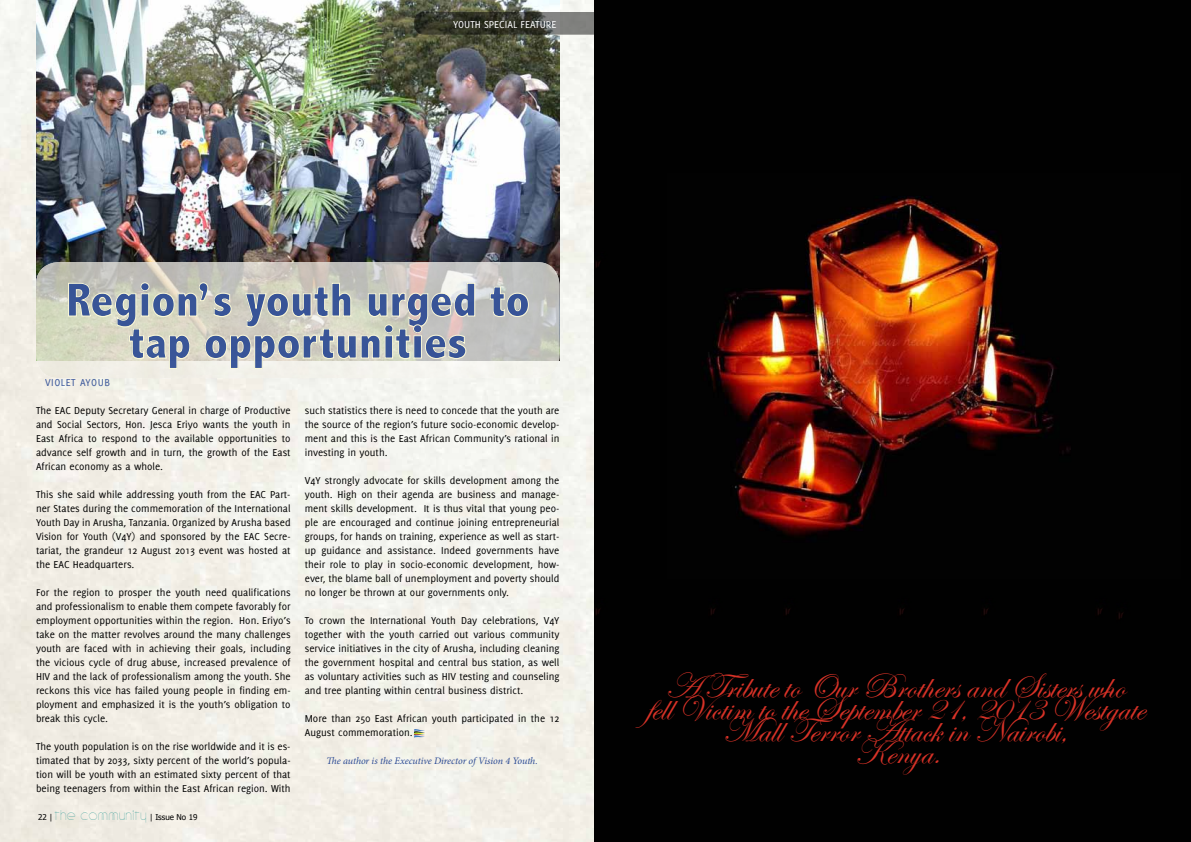
<style>
.page{position:relative;width:1191px;height:842px;background:#fff}
.page>*{position:absolute;margin:0;border:0;box-sizing:border-box;transform-origin:0 0}
.t1{font:800 condensed 48px/42px "Abadi";color:#2b4a94;text-align:center}
.t2{font:36px "Edwardian Script ITC";color:#d83227}
.t3{font:11px/14px "Delicious";color:#000;text-align:justify}
.t4{font:11px "Delicious";color:#fff}
.t5{font:11px "Delicious Small Caps";letter-spacing:.05em;color:#2b4a94}
.t6{font:italic 10px "Minion Pro";letter-spacing:-.01em;color:#2b4a94}
.t7{font:8px "Tahoma";color:#000}
.s1{font-family:"Circle D";font-size:15px;color:#028782}
</style>
<div class="page">
<img style="left:0;top:0;width:594px;height:842px">
<img style="left:36px;top:1px;width:523px;height:261px">
<svg style="left:414px;top:12px;width:353px;height:23px;background:#47483f"></svg>
<img style="left:36px;top:262px;width:523px;height:116px">
<svg style="left:490px;top:286px;width:39px;height:31px"></svg>
<svg style="left:68px;top:282px;width:407px;height:87px;background:#d9d7c8"></svg>
<svg style="left:414px;top:728px;width:11px;height:10px"></svg>
<div style="left:594px;top:0;width:114px;height:336px;background:#010101"></div>
<div style="left:708px;top:0;width:94px;height:174px;background:#010101"></div>
<div style="left:802px;top:0;width:114px;height:174px;background:#010101"></div>
<div style="left:916px;top:0;width:101px;height:174px;background:#010101"></div>
<div style="left:1017px;top:0;width:114px;height:174px;background:#010101"></div>
<div style="left:1131px;top:0;width:60px;height:336px;background:#010101"></div>
<div style="left:594px;top:336px;width:114px;height:400px;background:#010101"></div>
<div style="left:708px;top:579px;width:75px;height:157px;background:#010101"></div>
<div style="left:783px;top:579px;width:114px;height:157px;background:#010101"></div>
<div style="left:897px;top:579px;width:84px;height:157px;background:#010101"></div>
<div style="left:981px;top:579px;width:114px;height:157px;background:#010101"></div>
<div style="left:1095px;top:336px;width:96px;height:400px;background:#010101"></div>
<div style="left:1116px;top:339px;width:75px;height:397px;background:#010101"></div>
<img style="left:667px;top:174px;width:513px;height:405px">
<div style="left:594px;top:736px;width:114px;height:106px;background:#010101"></div>
<div style="left:708px;top:736px;width:75px;height:106px;background:#010101"></div>
<div style="left:783px;top:736px;width:114px;height:106px;background:#010101"></div>
<div style="left:897px;top:736px;width:84px;height:106px;background:#010101"></div>
<div style="left:981px;top:736px;width:114px;height:106px;background:#010101"></div>
<div style="left:1095px;top:736px;width:96px;height:106px;background:#010101"></div>
<div style="left:1116px;top:739px;width:75px;height:103px;background:#010101"></div>
<p class="t4" style="left:453px;top:18px;width:105px">YOUTH SPECIAL FEATURE</p>
<h1 class="t1" style="left:66px;top:279px;width:465px">Region’s youth urged to tap opportunities</h1>
<p class="t5" style="left:45px;top:376px;width:66px">VIOLET AYOUB</p>
<p class="t3" style="left:36px;top:403px;width:256px">The EAC Deputy Secretary General in charge of Productive and Social Sectors, Hon. Jesca Eriyo wants the youth in East Africa to respond to the available opportunities to advance self growth and in turn, the growth of the East African economy as a whole.</p>
<p class="t3" style="left:36px;top:487px;width:256px">This she said while addressing youth from the EAC Part&shy;ner States during the commemoration of the I nternational Youth Day in Arusha, Tanzania. Organized by Arusha based Vision for Youth (V4Y) and sponsored by the EAC Secre&shy;tariat, the grandeur 12 August 2013 event was hosted at the EAC Headquarters.</p>
<p class="t3" style="left:36px;top:585px;width:256px">For the region to prosper the youth need qualifications and professionalism to enable them compete favorably for employment opportunities within the region. Hon. Eriyo’s take on the matter revolves around the many challenges youth are faced with in achieving their goals, including the vicious cycle of drug abuse, increased prevalence of HIV and the lack of professionalism among the youth. She reckons this vice has failed young people in finding em&shy;ployment and emphasized it is the youth’s obligation to break this cycle.</p>
<p class="t3" style="left:36px;top:739px;width:256px">The youth population is on the rise worldwide and it is es&shy;timated that by 2033, sixty percent of the world’s popula&shy;tion will be youth with an estimated sixty percent of that being teenagers from within the East African region. With</p>
<p class="t7" style="left:38px;top:812px;width:161px">22 | <span class="s1">The cOMMUNITY</span> | Issue No 19</p>
<p class="t7" style="left:189px;top:812px;width:10px">20</p>
<p class="t3" style="left:305px;top:403px;width:256px">such statistics there is need to concede that the youth are the source of the region’s future socio-economic develop&shy;ment and this is the East African Community’s rational in investing in youth.</p>
<p class="t3" style="left:305px;top:473px;width:256px">V4Y strongly advocate for skills development among the youth. High on their agenda are business and manage&shy;ment skills development. It is thus vital that young peo&shy;ple are encouraged and continue joining entrepreneurial groups, for hands on training, experience as well as start&shy;up guidance and assistance. I ndeed governments have their role to play in socio-economic development, how&shy;ever, the blame ball of unemployment and poverty should no longer be thrown at our governments only.</p>
<p class="t3" style="left:305px;top:613px;width:256px">To crown the I nternational Youth Day celebrations, V4Y together with the youth carried out various community service initiatives in the city of Arusha, including cleaning the government hospital and central bus station, as well as voluntary activities such as HIV testing and counseling and tree planting within central business district.</p>
<p class="t3" style="left:305px;top:711px;width:256px">More than 250 East African youth participated in the 12<br>August commemoration.</p>
<p class="t6" style="left:326px;top:754px;width:213px">The author is the Executive Director of Vision 4 Youth.</p>
<h2 class="t2" style="left:665px;top:666px;width:461px">A Tribute to Our Brothers and Sisters who</h2>
<h2 class="t2" style="left:646px;top:688px;width:499px">fell Victim to the September 21, 2013 Westgate</h2>
<h2 class="t2" style="left:722px;top:710px;width:347px">Mall Terror Attack in Nairobi,</h2>
<h2 class="t2" style="left:854px;top:732px;width:88px">Kenya.</h2>
</div>
